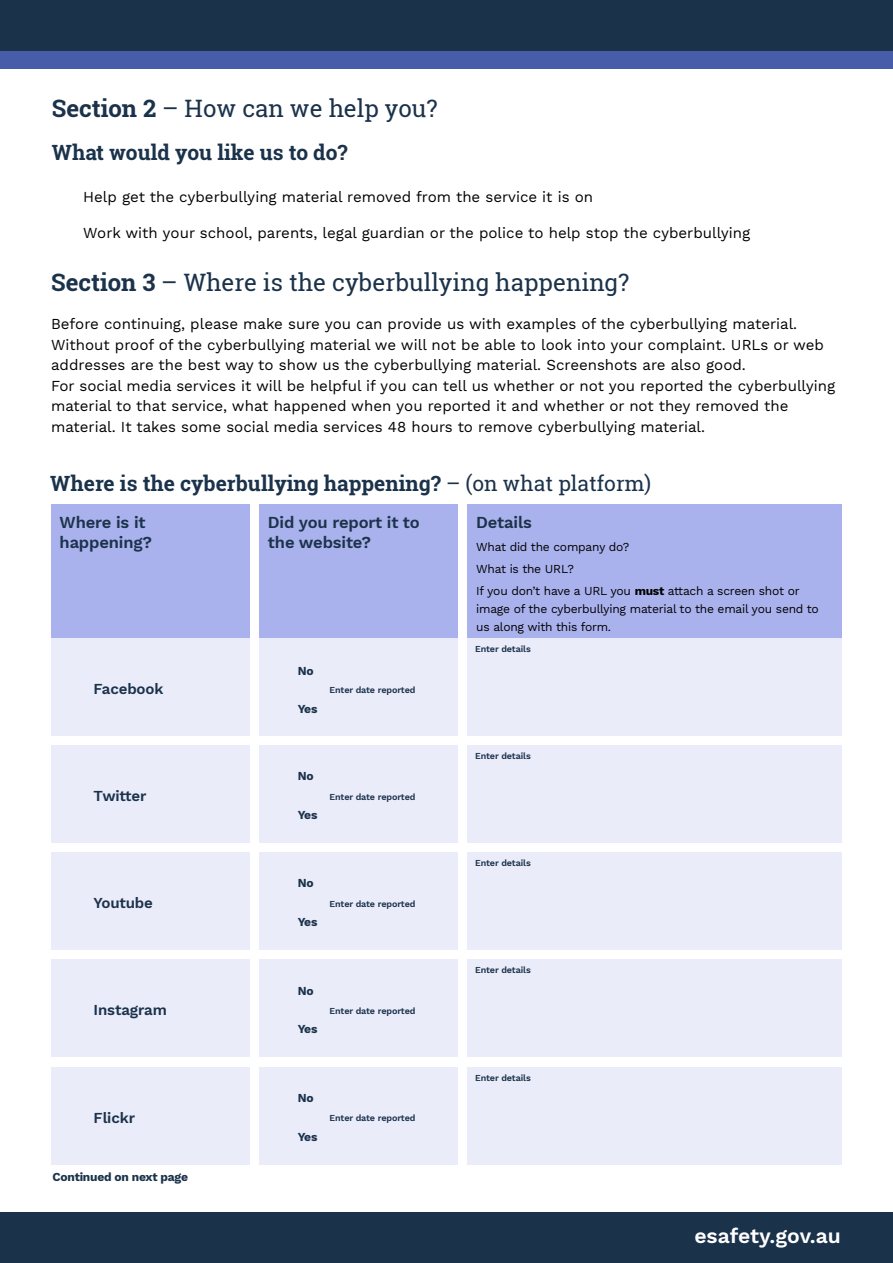
<style>
.page{position:relative;width:893px;height:1263px;background:#fff}
.page>*{position:absolute;margin:0;border:0;box-sizing:border-box;transform-origin:0 0}
.t1{font:24px "Roboto Slab";color:#1b324b}
.t2{font:700 21px "Roboto Slab";color:#1b324b}
.t3{font:600 21px "Work Sans";color:#fff}
.t4{font:600 16.5px/19.5px "Work Sans";letter-spacing:-.01em;color:#1b324b}
.t5{font:15px/20.5px "Work Sans";color:#000}
.t6{font:600 15px "Work Sans";letter-spacing:-.01em;color:#1b324b}
.t7{font:12px/22.2px "Work Sans";letter-spacing:-.02em;color:#000}
.t8{font:700 12px "Work Sans";letter-spacing:-.02em;color:#1b324b}
.t9{font:600 9px "Work Sans";letter-spacing:-.01em;color:#1b324b}
.s1{font-weight:700}
.s2{font-weight:400}
</style>
<div class="page">
<div style="left:0;top:0;width:893px;height:52px;background:#1b324b"></div>
<div style="left:0;top:52px;width:893px;height:17px;background:#485daa"></div>
<div style="left:0;top:1212px;width:893px;height:51px;background:#1b324b"></div>
<div style="left:51px;top:505px;width:199px;height:135px;background:#aab2ed"></div>
<div style="left:259px;top:505px;width:199px;height:135px;background:#aab2ed"></div>
<div style="left:468px;top:505px;width:374px;height:135px;background:#aab2ed"></div>
<div style="left:468px;top:638px;width:374px;height:98px;background:#eaecfa"></div>
<div style="left:51px;top:638px;width:199px;height:98px;background:#eaecfa"></div>
<div style="left:259px;top:638px;width:199px;height:98px;background:#eaecfa"></div>
<div style="left:468px;top:745px;width:374px;height:98px;background:#eaecfa"></div>
<div style="left:51px;top:745px;width:199px;height:98px;background:#eaecfa"></div>
<div style="left:259px;top:745px;width:199px;height:98px;background:#eaecfa"></div>
<div style="left:468px;top:852px;width:374px;height:98px;background:#eaecfa"></div>
<div style="left:51px;top:852px;width:199px;height:98px;background:#eaecfa"></div>
<div style="left:259px;top:852px;width:199px;height:98px;background:#eaecfa"></div>
<div style="left:468px;top:960px;width:374px;height:97px;background:#eaecfa"></div>
<div style="left:51px;top:960px;width:199px;height:97px;background:#eaecfa"></div>
<div style="left:259px;top:960px;width:199px;height:97px;background:#eaecfa"></div>
<div style="left:468px;top:1067px;width:374px;height:97px;background:#eaecfa"></div>
<div style="left:51px;top:1067px;width:199px;height:97px;background:#eaecfa"></div>
<div style="left:259px;top:1067px;width:199px;height:97px;background:#eaecfa"></div>
<h1 class="t1" style="left:52px;top:92px;width:387px"><span class="s1">Section 2</span> – How can we help you?</h1>
<h2 class="t2" style="left:52px;top:138px;width:297px">What would you like us to do?</h2>
<p class="t5" style="left:83px;top:188px;width:511px">Help get the cyberbullying material removed from the service it is on</p>
<p class="t5" style="left:83px;top:223px;width:669px">Work with your school, parents, legal guardian or the police to help stop the cyberbullying</p>
<h1 class="t1" style="left:51px;top:266px;width:580px"><span class="s1">Section 3</span> – Where is the cyberbullying happening?</h1>
<p class="t5" style="left:51px;top:314px;width:786px">Before continuing, please make sure you can provide us with examples of the cyberbullying material.<br>Without proof of the cyberbullying material we will not be able to look into your complaint. URLs or web addresses are the best way to show us the cyberbullying material. Screenshots are also good.<br>For social media services it will be helpful if you can tell us whether or not you reported the cyberbullying material to that service, what happened when you reported it and whether or not they removed the material. It takes some social media services 48 hours to remove cyberbullying material.</p>
<h2 class="t2" style="left:50px;top:469px;width:602px">Where is the cyberbullying happening? <span class="s2">– (on what platform)</span></h2>
<p class="t4" style="left:60px;top:514px;width:94px">Where is it happening?</p>
<p class="t4" style="left:268px;top:514px;width:153px">Did you report it to the website?</p>
<p class="t4" style="left:476px;top:514px;width:57px">Details</p>
<p class="t7" style="left:476px;top:536px;width:325px">What did the company do?<br>What is the URL?<br>If you don’t have a URL you <span class="s1">must</span> attach a screen shot or</p>
<p class="t7" style="left:476px;top:601px;width:344px;line-height:18px">image of the cyberbullying material to the email you send to us along with this form.</p>
<p class="t9" style="left:475px;top:644px;width:57px">Enter details</p>
<p class="t6" style="left:94px;top:680px;width:71px">Facebook</p>
<p class="t8" style="left:298px;top:663px;width:17px">No</p>
<p class="t8" style="left:298px;top:702px;width:21px">Yes</p>
<p class="t9" style="left:330px;top:684px;width:88px">Enter date reported</p>
<p class="t9" style="left:475px;top:751px;width:57px">Enter details</p>
<p class="t6" style="left:94px;top:787px;width:54px">Twitter</p>
<p class="t8" style="left:298px;top:769px;width:17px">No</p>
<p class="t8" style="left:298px;top:808px;width:21px">Yes</p>
<p class="t9" style="left:330px;top:791px;width:88px">Enter date reported</p>
<p class="t9" style="left:475px;top:858px;width:57px">Enter details</p>
<p class="t6" style="left:94px;top:894px;width:61px">Youtube</p>
<p class="t8" style="left:298px;top:876px;width:17px">No</p>
<p class="t8" style="left:298px;top:915px;width:21px">Yes</p>
<p class="t9" style="left:330px;top:899px;width:88px">Enter date reported</p>
<p class="t9" style="left:475px;top:965px;width:57px">Enter details</p>
<p class="t6" style="left:94px;top:1001px;width:75px">Instagram</p>
<p class="t8" style="left:298px;top:983px;width:17px">No</p>
<p class="t8" style="left:298px;top:1022px;width:21px">Yes</p>
<p class="t9" style="left:330px;top:1006px;width:88px">Enter date reported</p>
<p class="t9" style="left:475px;top:1072px;width:57px">Enter details</p>
<p class="t6" style="left:94px;top:1109px;width:43px">Flickr</p>
<p class="t8" style="left:298px;top:1091px;width:17px">No</p>
<p class="t8" style="left:298px;top:1129px;width:21px">Yes</p>
<p class="t9" style="left:330px;top:1113px;width:88px">Enter date reported</p>
<p class="t8" style="left:53px;top:1170px;width:137px">Continued on next page</p>
<h2 class="t3" style="left:694px;top:1224px;width:148px">esafety.gov.au</h2>
</div>
